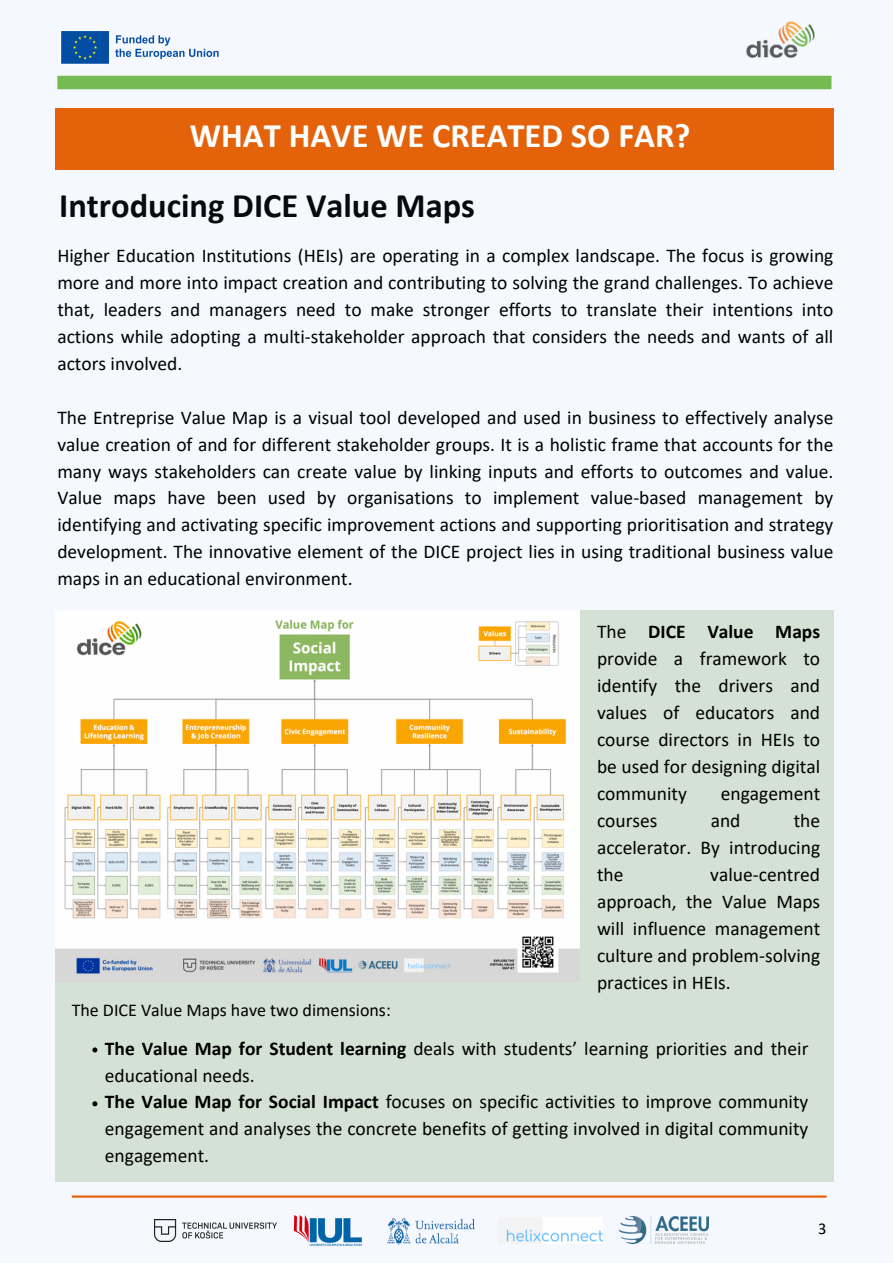
<style>
.page{position:relative;width:893px;height:1264px;background:#fff}
.page>*{position:absolute;margin:0;border:0;box-sizing:border-box;transform-origin:0 0}
.t1{font:700 34.5px "Calibri";color:#070a0e}
.t2{font:700 34.5px "Calibri";color:#fff}
.t3{font:19.5px/27px "Calibri";color:#000;text-align:justify}
.t4{font:18px "Calibri";color:#000}
.t5{font:16.5px "Calibri";color:#000}
.s1{font-weight:700}
</style>
<div class="page">
<div style="left:0;top:0;width:892px;height:1262px;background:#f5f8ff"></div>
<div style="left:55px;top:610px;width:778px;height:571px;background:#d4e2d6"></div>
<div style="left:57px;top:76px;width:774px;height:13px;background:#76bb51"></div>
<hr style="left:72px;top:1195px;width:754px;height:2px;background:#e4630a">
<div style="left:55px;top:108px;width:778px;height:62px;background:#e4630a"></div>
<img style="left:619px;top:1216px;width:89px;height:27px">
<img style="left:498px;top:1217px;width:104px;height:26px">
<img style="left:387px;top:1218px;width:88px;height:27px">
<img style="left:293px;top:1215px;width:69px;height:30px">
<img style="left:154px;top:1219px;width:122px;height:22px">
<img style="left:746px;top:21px;width:69px;height:37px">
<img style="left:61px;top:31px;width:158px;height:33px">
<img style="left:55px;top:610px;width:524px;height:371px">
<svg style="left:92px;top:1047px;width:5px;height:5px"></svg>
<svg style="left:92px;top:1101px;width:5px;height:5px"></svg>
<p class="t2" style="left:190px;top:121px;width:502px">WHAT HAVE WE CREATED SO FAR?</p>
<p class="t1" style="left:59px;top:191px;width:417px">Introducing DICE Value Maps</p>
<p class="t3" style="left:57px;top:243px;width:777px">Higher Education Institutions (HEIs) are operating in a complex landscape. The focus is growing more and more into impact creation and contributing to solving the grand challenges. To achieve that, leaders and managers need to make stronger efforts to translate their intentions into actions while adopting a multi-stakeholder approach that considers the needs and wants of all actors involved.</p>
<p class="t3" style="left:57px;top:405px;width:777px">The Entreprise Value Map is a visual tool developed and used in business to effectively analyse value creation of and for different stakeholder groups. It is a holistic frame that accounts for the many ways stakeholders can create value by linking inputs and efforts to outcomes and value.<br>Value maps have been used by organisations to implement value-based management by identifying and activating specific improvement actions and supporting prioritisation and strategy development. The innovative element of the DICE project lies in using traditional business value maps in an educational environment.</p>
<p class="t3" style="left:597px;top:619px;width:225px">The <span class="s1">DICE Value Maps </span>provide a framework to identify the drivers and values of educators and course directors in HEIs to be used for designing digital community</p>
<p class="t3" style="left:720px;top:781px;width:101px">engagement</p>
<p class="t4" style="left:72px;top:1002px;width:320px">The DICE Value Maps have two dimensions:</p>
<p class="t3" style="left:597px;top:808px;width:225px;text-indent:197px">the accelerator. By introducing the</p>
<p class="t3" style="left:597px;top:808px;width:62px">courses</p>
<p class="t3" style="left:710px;top:808px;width:31px">and</p>
<p class="t3" style="left:597px;top:862px;width:225px;text-indent:113px">value-centred approach, the Value Maps will influence management culture and problem-solving practices in HEIs.</p>
<p class="t3" style="left:105px;top:1036px;width:705px"><span class="s1">The Value Map for Student learning</span> deals with students’ learning priorities and their educational needs.</p>
<p class="t3" style="left:105px;top:1090px;width:705px"><span class="s1">The Value Map for Social Impact</span> focuses on specific activities to improve community engagement and analyses the concrete benefits of getting involved in digital community engagement.</p>
<p class="t5" style="left:818px;top:1221px;width:10px">3</p>
</div>
